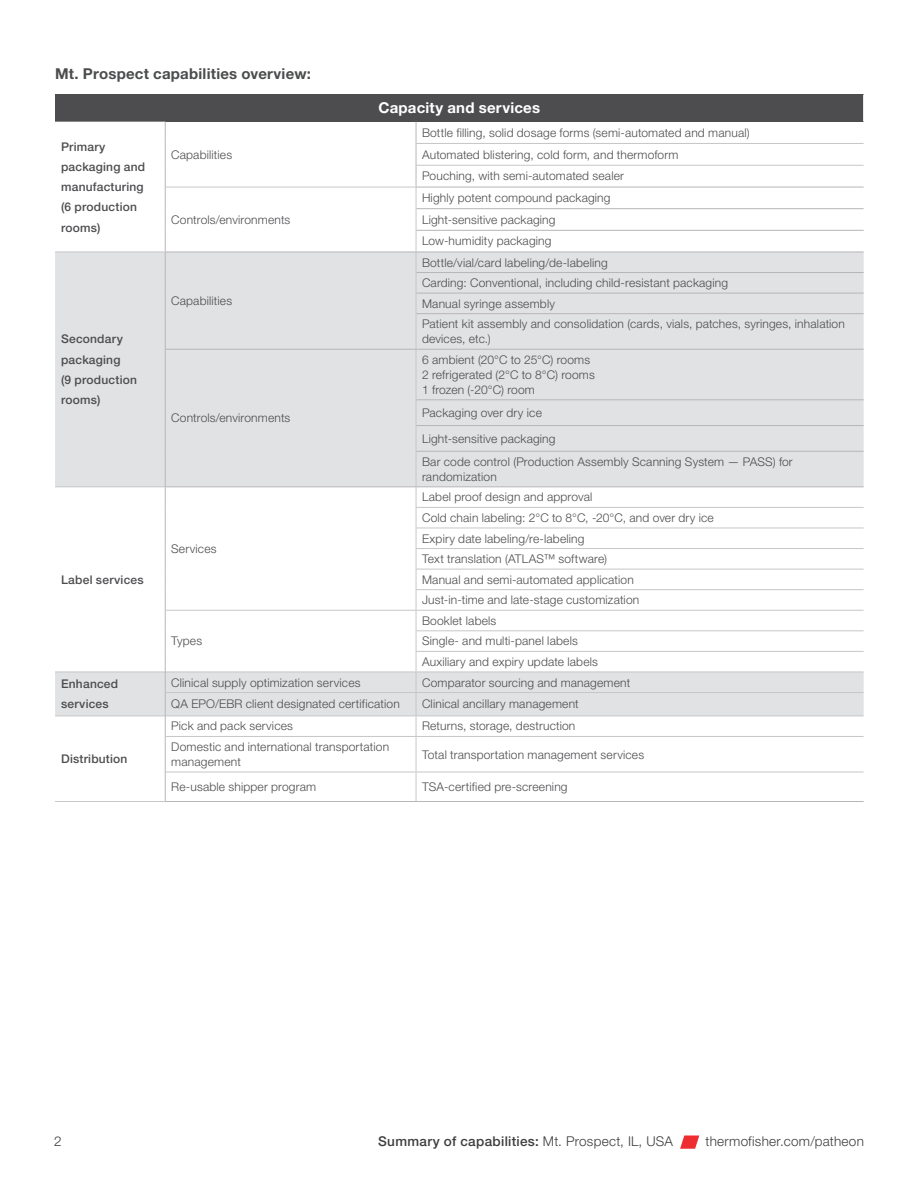
<style>
.page{position:relative;width:918px;height:1188px;background:#fff}
.page>*{position:absolute;margin:0;border:0;box-sizing:border-box;transform-origin:0 0}
.PATH_Site_Subhead{font:700 15px "Helvetica Neue LTW1 G";letter-spacing:.015em;color:#4b4c4d}
.PATH_Site_Body{font:700 15px "Helvetica Neue LTW1 G";letter-spacing:.015em;color:#fff}
.Body__Copy__No_Baseline{font:500 13.5px "Helvetica Neue LTW1 G";letter-spacing:.025em;color:#3e3e3f}
.Body__Copy__No_Baseline-2{font:300 13.5px "Helvetica Neue LTW1 G";letter-spacing:.02em;color:#3e3e3f}
.PATH_Site_Body-2{font:300 12px/15px "Helvetica Neue LTW1 G";letter-spacing:.015em;color:#4d4c4f}
.PATH_Site_Body-3{font:500 12px "Helvetica Neue LTW1 G";letter-spacing:.02em;color:#4d4c4f}
.s1{font-weight:300}
</style>
<div class="page">
<div style="left:55px;top:95px;width:809px;height:27px;background:#4d4c4f"></div>
<svg style="left:55px;top:122px;width:110px;height:679px"></svg>
<svg style="left:55px;top:253px;width:110px;height:463px;fill:#e1e2e4"></svg>
<svg style="left:166px;top:253px;width:698px;height:463px;fill:#e1e2e4"></svg>
<svg style="left:863px;top:95px;width:1px;height:27px"></svg>
<hr style="left:416px;top:143px;width:448px;height:1px;background:#c6c7c9">
<hr style="left:416px;top:165px;width:448px;height:1px;background:#c6c7c9">
<hr style="left:166px;top:187px;width:250px;height:1px;background:#c6c7c9">
<hr style="left:55px;top:252px;width:110px;height:1px;background:#c6c7c9">
<hr style="left:416px;top:314px;width:1px;height:35px;background:#c6c7c9">
<hr style="left:416px;top:350px;width:1px;height:50px;background:#c6c7c9">
<svg style="left:416px;top:400px;width:1px;height:51px"></svg>
<hr style="left:416px;top:451px;width:1px;height:35px;background:#c6c7c9">
<hr style="left:55px;top:486px;width:110px;height:1px;background:#c6c7c9">
<hr style="left:416px;top:507px;width:448px;height:1px;background:#c6c7c9">
<hr style="left:416px;top:528px;width:448px;height:1px;background:#c6c7c9">
<hr style="left:416px;top:548px;width:448px;height:1px;background:#c6c7c9">
<hr style="left:416px;top:569px;width:448px;height:1px;background:#c6c7c9">
<hr style="left:416px;top:589px;width:448px;height:1px;background:#c6c7c9">
<hr style="left:166px;top:610px;width:250px;height:1px;background:#c6c7c9">
<hr style="left:416px;top:610px;width:448px;height:1px;background:#c6c7c9">
<hr style="left:416px;top:630px;width:448px;height:1px;background:#c6c7c9">
<hr style="left:416px;top:651px;width:448px;height:1px;background:#c6c7c9">
<hr style="left:55px;top:672px;width:110px;height:1px;background:#c6c7c9">
<hr style="left:166px;top:672px;width:250px;height:1px;background:#c6c7c9">
<hr style="left:416px;top:672px;width:448px;height:1px;background:#c6c7c9">
<hr style="left:166px;top:692px;width:250px;height:1px;background:#c6c7c9">
<hr style="left:416px;top:692px;width:448px;height:1px;background:#c6c7c9">
<hr style="left:55px;top:716px;width:110px;height:1px;background:#c6c7c9">
<hr style="left:166px;top:716px;width:250px;height:1px;background:#c6c7c9">
<hr style="left:416px;top:716px;width:448px;height:1px;background:#c6c7c9">
<svg style="left:416px;top:487px;width:1px;height:249px"></svg>
<hr style="left:166px;top:736px;width:250px;height:1px;background:#c6c7c9">
<hr style="left:416px;top:736px;width:448px;height:1px;background:#c6c7c9">
<hr style="left:416px;top:737px;width:1px;height:35px;background:#c6c7c9">
<hr style="left:166px;top:772px;width:250px;height:1px;background:#c6c7c9">
<hr style="left:416px;top:772px;width:448px;height:1px;background:#c6c7c9">
<svg style="left:416px;top:772px;width:1px;height:29px"></svg>
<hr style="left:55px;top:801px;width:110px;height:1px;background:#c6c7c9">
<svg style="left:416px;top:122px;width:1px;height:191px"></svg>
<hr style="left:416px;top:187px;width:448px;height:1px;background:#b8b5b5">
<hr style="left:165px;top:252px;width:251px;height:1px;background:#b8b5b5">
<svg style="left:165px;top:122px;width:1px;height:192px"></svg>
<hr style="left:165px;top:314px;width:1px;height:35px;background:#b8b5b5">
<hr style="left:165px;top:349px;width:251px;height:1px;background:#b8b5b5">
<hr style="left:165px;top:350px;width:1px;height:50px;background:#b8b5b5">
<svg style="left:165px;top:400px;width:1px;height:51px"></svg>
<hr style="left:165px;top:451px;width:1px;height:35px;background:#b8b5b5">
<hr style="left:416px;top:208px;width:448px;height:1px;background:#b8b5b5">
<hr style="left:416px;top:230px;width:448px;height:1px;background:#b8b5b5">
<hr style="left:416px;top:252px;width:448px;height:1px;background:#b8b5b5">
<hr style="left:416px;top:272px;width:448px;height:1px;background:#b8b5b5">
<hr style="left:416px;top:293px;width:448px;height:1px;background:#b8b5b5">
<hr style="left:416px;top:313px;width:448px;height:1px;background:#b8b5b5">
<hr style="left:416px;top:349px;width:448px;height:1px;background:#b8b5b5">
<hr style="left:416px;top:399px;width:448px;height:1px;background:#b8b5b5">
<hr style="left:416px;top:425px;width:448px;height:1px;background:#b8b5b5">
<hr style="left:416px;top:451px;width:448px;height:1px;background:#b8b5b5">
<hr style="left:165px;top:486px;width:251px;height:1px;background:#b8b5b5">
<hr style="left:416px;top:486px;width:448px;height:1px;background:#b8b5b5">
<svg style="left:165px;top:487px;width:1px;height:249px"></svg>
<hr style="left:165px;top:736px;width:1px;height:36px;background:#b8b5b5">
<svg style="left:165px;top:772px;width:1px;height:29px"></svg>
<hr style="left:165px;top:801px;width:251px;height:1px;background:#b8b5b5">
<hr style="left:416px;top:801px;width:448px;height:1px;background:#b8b5b5">
<svg style="left:680px;top:1135px;width:19px;height:14px"></svg>
<p class="PATH_Site_Subhead" style="left:55px;top:65px;width:257px">Mt. Prospect capabilities overview:</p>
<p class="PATH_Site_Body-3" style="left:61px;top:139px;width:46px">Primary</p>
<p class="PATH_Site_Body-3" style="left:61px;top:159px;width:86px">packaging and</p>
<p class="PATH_Site_Body-3" style="left:61px;top:180px;width:84px">manufacturing</p>
<p class="PATH_Site_Body-3" style="left:61px;top:200px;width:77px">(6 production</p>
<p class="PATH_Site_Body-3" style="left:61px;top:220px;width:41px">rooms)</p>
<p class="PATH_Site_Body-3" style="left:61px;top:332px;width:63px">Secondary</p>
<p class="PATH_Site_Body-3" style="left:61px;top:352px;width:61px">packaging</p>
<p class="PATH_Site_Body-3" style="left:61px;top:372px;width:77px">(9 production</p>
<p class="PATH_Site_Body-3" style="left:61px;top:393px;width:41px">rooms)</p>
<p class="PATH_Site_Body-2" style="left:171px;top:147px;width:62px">Capabilities</p>
<p class="PATH_Site_Body-2" style="left:171px;top:212px;width:121px">Controls/environments</p>
<p class="PATH_Site_Body-2" style="left:171px;top:293px;width:62px">Capabilities</p>
<p class="PATH_Site_Body-2" style="left:171px;top:411px;width:121px">Controls/environments</p>
<p class="PATH_Site_Body-3" style="left:61px;top:572px;width:84px">Label services</p>
<p class="PATH_Site_Body-2" style="left:171px;top:541px;width:47px">Services</p>
<p class="PATH_Site_Body-2" style="left:171px;top:634px;width:32px">Types</p>
<p class="PATH_Site_Body" style="left:379px;top:99px;width:163px">Capacity and services</p>
<p class="PATH_Site_Body-2" style="left:422px;top:125px;width:329px">Bottle filling, solid dosage forms (semi-automated and manual)</p>
<p class="PATH_Site_Body-2" style="left:422px;top:147px;width:258px">Automated blistering, cold form, and thermoform</p>
<p class="PATH_Site_Body-2" style="left:422px;top:169px;width:203px">Pouching, with semi-automated sealer</p>
<p class="PATH_Site_Body-2" style="left:422px;top:190px;width:190px">Highly potent compound packaging</p>
<p class="PATH_Site_Body-2" style="left:422px;top:212px;width:135px">Light-sensitive packaging</p>
<p class="PATH_Site_Body-2" style="left:422px;top:234px;width:131px">Low-humidity packaging</p>
<p class="PATH_Site_Body-2" style="left:422px;top:255px;width:187px">Bottle/vial/card labeling/de-labeling</p>
<p class="PATH_Site_Body-2" style="left:422px;top:275px;width:308px">Carding: Conventional, including child-resistant packaging</p>
<p class="PATH_Site_Body-2" style="left:422px;top:296px;width:134px">Manual syringe assembly</p>
<p class="PATH_Site_Body-2" style="left:422px;top:316px;width:424px">Patient kit assembly and consolidation (cards, vials, patches, syringes, inhalation devices, etc.)</p>
<p class="PATH_Site_Body-2" style="left:422px;top:352px;width:174px">6 ambient (20°C to 25°C) rooms<br>2 refrigerated (2°C to 8°C) rooms<br>1 frozen (-20°C) room</p>
<p class="PATH_Site_Body-2" style="left:422px;top:405px;width:121px">Packaging over dry ice</p>
<p class="PATH_Site_Body-2" style="left:422px;top:431px;width:135px">Light-sensitive packaging</p>
<p class="PATH_Site_Body-2" style="left:422px;top:454px;width:372px">Bar code control (Production Assembly Scanning System — PASS) for randomization</p>
<p class="PATH_Site_Body-2" style="left:422px;top:490px;width:172px">Label proof design and approval</p>
<p class="PATH_Site_Body-2" style="left:422px;top:510px;width:293px">Cold chain labeling: 2°C to 8°C, -20°C, and over dry ice</p>
<p class="PATH_Site_Body-2" style="left:422px;top:531px;width:164px">Expiry date labeling/re-labeling</p>
<p class="PATH_Site_Body-2" style="left:422px;top:551px;width:186px">Text translation (ATLAS™ software)</p>
<p class="PATH_Site_Body-2" style="left:422px;top:572px;width:213px">Manual and semi-automated application</p>
<p class="PATH_Site_Body-2" style="left:422px;top:592px;width:219px">Just-in-time and late-stage customization</p>
<p class="PATH_Site_Body-2" style="left:422px;top:613px;width:76px">Booklet labels</p>
<p class="PATH_Site_Body-2" style="left:422px;top:634px;width:157px">Single- and multi-panel labels</p>
<p class="PATH_Site_Body-2" style="left:422px;top:654px;width:177px">Auxiliary and expiry update labels</p>
<p class="PATH_Site_Body-3" style="left:61px;top:677px;width:59px">Enhanced</p>
<p class="PATH_Site_Body-3" style="left:61px;top:697px;width:49px">services</p>
<p class="PATH_Site_Body-3" style="left:61px;top:752px;width:68px">Distribution</p>
<p class="PATH_Site_Body-2" style="left:171px;top:675px;width:191px">Clinical supply optimization services</p>
<p class="PATH_Site_Body-2" style="left:422px;top:675px;width:210px">Comparator sourcing and management</p>
<p class="PATH_Site_Body-2" style="left:171px;top:697px;width:230px">QA EPO/EBR client designated certification</p>
<p class="PATH_Site_Body-2" style="left:422px;top:697px;width:158px">Clinical ancillary management</p>
<p class="PATH_Site_Body-2" style="left:171px;top:719px;width:123px">Pick and pack services</p>
<p class="PATH_Site_Body-2" style="left:422px;top:719px;width:155px">Returns, storage, destruction</p>
<p class="PATH_Site_Body-2" style="left:171px;top:739px;width:219px">Domestic and international transportation management</p>
<p class="PATH_Site_Body-2" style="left:422px;top:747px;width:224px">Total transportation management services</p>
<p class="PATH_Site_Body-2" style="left:171px;top:779px;width:146px">Re-usable shipper program</p>
<p class="PATH_Site_Body-2" style="left:422px;top:779px;width:147px">TSA-certified pre-screening</p>
<p class="Body__Copy__No_Baseline-2" style="left:54px;top:1133px;width:9px">2</p>
<p class="Body__Copy__No_Baseline" style="left:378px;top:1133px;width:296px">Summary of capabilities: <span class="s1">Mt. Prospect, IL, USA</span></p>
<p class="Body__Copy__No_Baseline-2" style="left:706px;top:1133px;width:160px">thermofisher.com/patheon</p>
</div>
